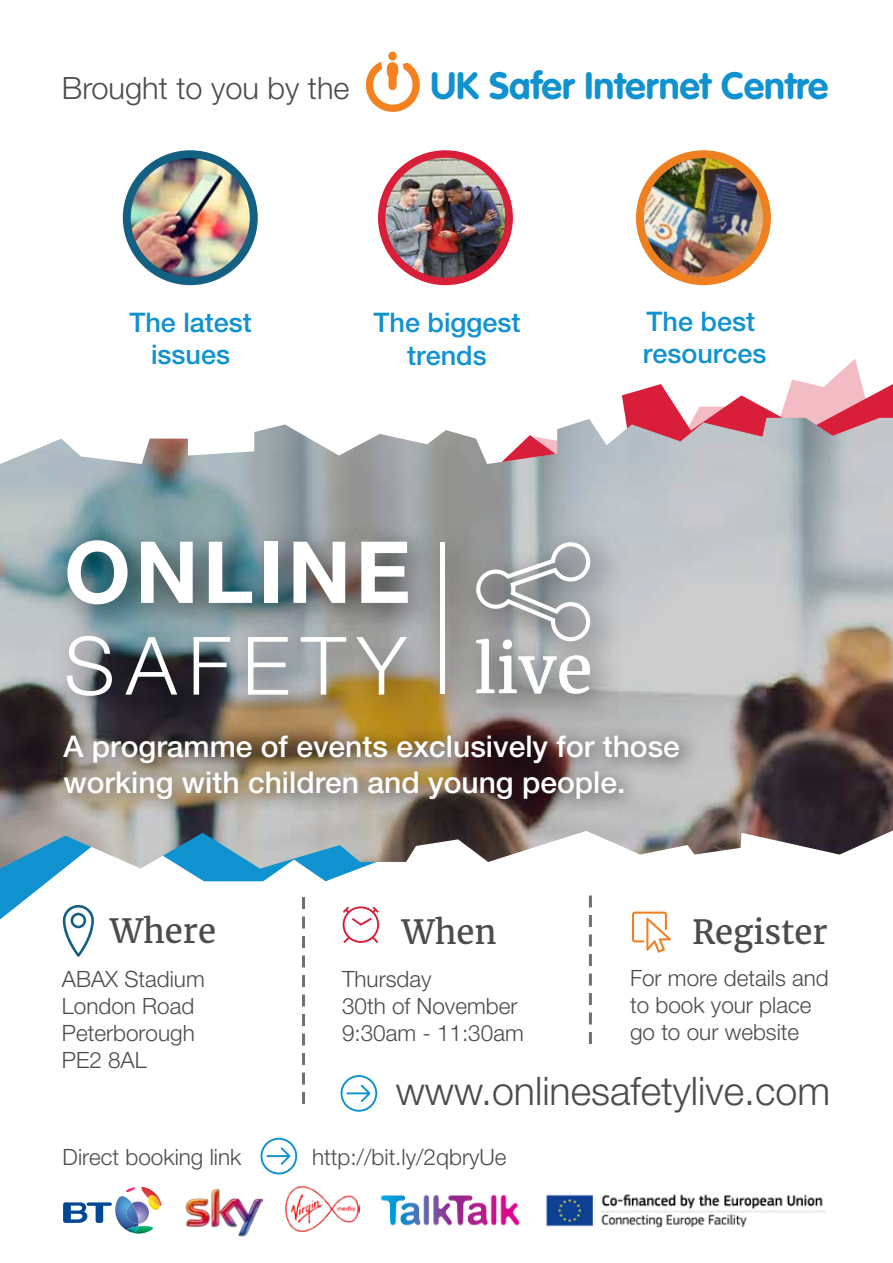
<style>
.page{position:relative;width:893px;height:1263px;background:#fff}
.page>*{position:absolute;margin:0;border:0;box-sizing:border-box;transform-origin:0 0}
.t1{font:700 85.65px "Helvetica Neue LT Pro";letter-spacing:.05em;color:#fff}
.t2{font:300 80.55px "Helvetica Neue LT Pro";letter-spacing:.14em;color:#fff}
.t3{font:300 39.3px "Helvetica Neue LT Pro";color:#4d4b4b}
.t4{font:700 37.5px "VAG Rounded Std";color:#0f92cf}
.t5{font:33px "Merriweather";color:#4d4b4b}
.t6{font:300 30.75px "Helvetica Neue LT Pro";color:#4d4b4b}
.t7{font:500 30px/36px "Helvetica Neue LT Pro";color:#fff}
.t8{font:500 27px/32.4px "Helvetica Neue LT Pro";color:#0f92cf;text-align:center}
.t9{font:300 22.5px/27px "Helvetica Neue LT Pro";color:#4d4b4b}
.s1{font-family:"Merriweather";font-weight:400;font-size:66.45px}
</style>
<div class="page">
<svg style="left:0;top:868px;width:361px;height:51px"></svg>
<svg style="left:622px;top:359px;width:271px;height:59px"></svg>
<svg style="left:0;top:418px;width:893px;height:450px"></svg>
<svg style="left:343px;top:906px;width:36px;height:37px"></svg>
<svg style="left:63px;top:905px;width:31px;height:52px"></svg>
<svg style="left:632px;top:911px;width:39px;height:42px"></svg>
<svg style="left:589px;top:895px;width:3px;height:149px"></svg>
<div style="left:636px;top:150px;width:135px;height:135px;background:#ee8022;border-radius:50%"></div>
<div style="left:123px;top:150px;width:135px;height:135px;background:#136083;border-radius:50%"></div>
<div style="left:378px;top:150px;width:135px;height:135px;background:#d81e38;border-radius:50%"></div>
<img style="left:385px;top:158px;width:120px;height:120px;border-radius:60px">
<svg style="left:341px;top:1075px;width:36px;height:37px"></svg>
<svg style="left:302px;top:897px;width:3px;height:207px"></svg>
<img style="left:131px;top:158px;width:119px;height:119px;border-radius:59px">
<div style="left:388px;top:52px;width:9px;height:9px;background:#f58220;border-radius:50%"></div>
<svg style="left:366px;top:62px;width:54px;height:50px"></svg>
<img style="left:644px;top:158px;width:119px;height:119px;border-radius:59px">
<svg style="left:63px;top:1187px;width:99px;height:46px"></svg>
<img style="left:186px;top:1189px;width:76px;height:48px">
<img style="left:285px;top:1186px;width:75px;height:46px">
<img style="left:380px;top:1194px;width:140px;height:32px">
<img style="left:546px;top:1194px;width:279px;height:34px">
<img style="left:494px;top:512px;width:146px;height:93px">
<svg style="left:494px;top:542px;width:96px;height:63px"></svg>
<img style="left:34px;top:499px;width:430px;height:96px">
<img style="left:34px;top:595px;width:376px;height:166px">
<img style="left:494px;top:605px;width:147px;height:104px">
<img style="left:410px;top:512px;width:84px;height:197px">
<hr style="left:441px;top:542px;width:4px;height:151px;background:#fff">
<img style="left:42px;top:709px;width:817px;height:122px">
<svg style="left:260px;top:1138px;width:37px;height:36px"></svg>
<h3 class="t6" style="left:62px;top:70px;width:289px">Brought to you by the</h3>
<h3 class="t4" style="left:430px;top:64px;width:399px">UK Safer Internet Centre</h3>
<p class="t8" style="left:129px;top:305px;width:124px">The latest issues</p>
<p class="t8" style="left:373px;top:306px;width:149px">The biggest trends</p>
<p class="t8" style="left:643px;top:305px;width:125px;text-align:left">The best resources</p>
<h1 class="t1" style="left:64px;top:518px;width:348px">ONLINE</h1>
<h2 class="t2" style="left:64px;top:617px;width:530px">SAFETY <span class="s1">live</span></h2>
<h3 class="t7" style="left:64px;top:728px;width:618px">A programme of events exclusively for those working with children and young people.</h3>
<h3 class="t5" style="left:110px;top:909px;width:107px">Where</h3>
<h3 class="t5" style="left:402px;top:910px;width:96px">When</h3>
<p class="t9" style="left:62px;top:965px;width:144px">ABAX Stadium<br>London Road<br>Peterborough<br>PE2 8AL</p>
<p class="t9" style="left:342px;top:965px;width:183px">Thursday<br>30th of November<br>9:30am - 11:30am</p>
<p class="t9" style="left:630px;top:964px;width:200px">For more details and to book your place go to our website</p>
<h3 class="t5" style="left:692px;top:910px;width:137px">Register</h3>
<h3 class="t3" style="left:396px;top:1067px;width:436px">www.onlinesafetylive.com</h3>
<p class="t9" style="left:63px;top:1143px;width:180px">Direct booking link</p>
<p class="t9" style="left:312px;top:1143px;width:196px">http://bit.ly/2qbryUe</p>
</div>
